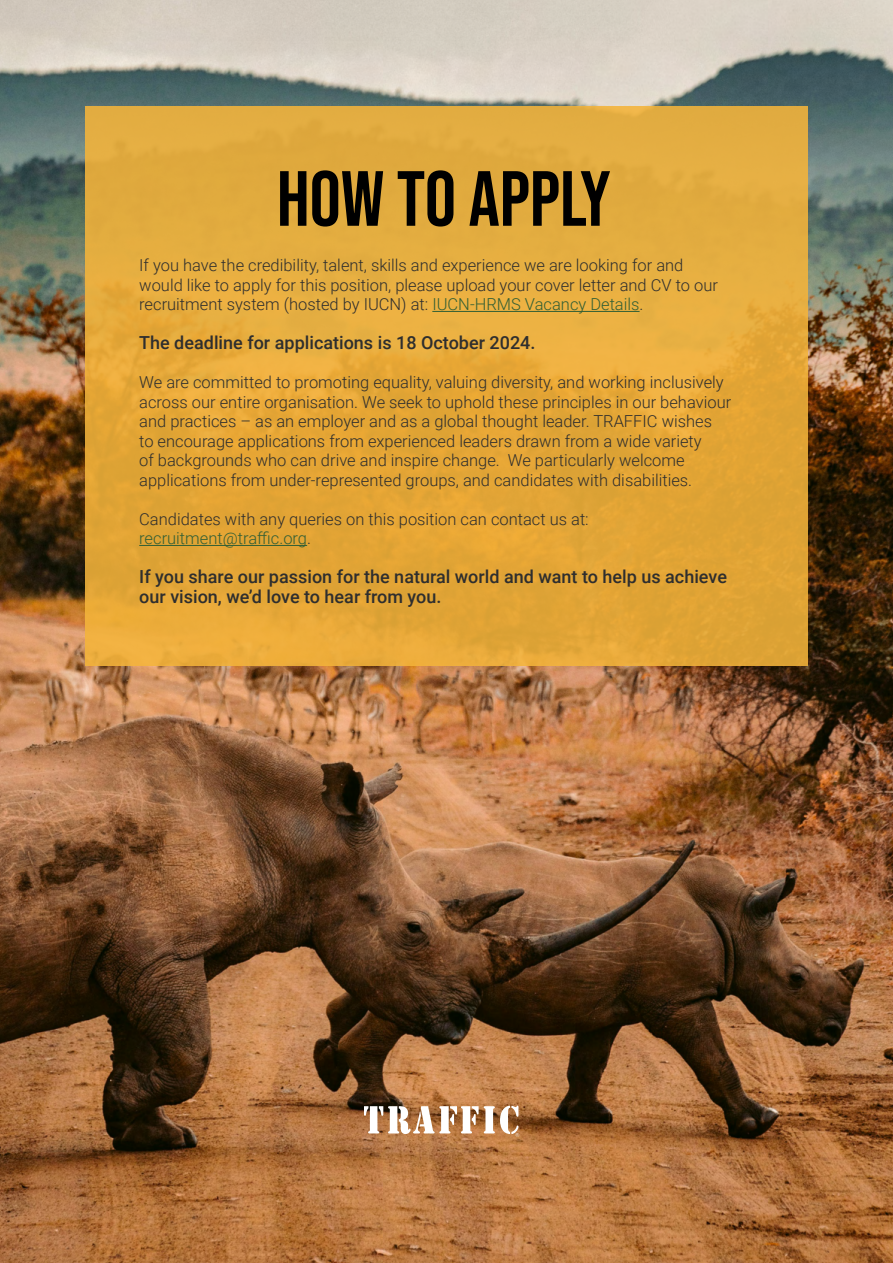
<style>
.page{position:relative;width:893px;height:1263px;background:#fff}
.page>*{position:absolute;margin:0;border:0;box-sizing:border-box;transform-origin:0 0}
.t1{font:78px "Bebas Neue";color:#000}
.t2{font:500 18px/19.5px "Roboto";color:#2e2e2e}
.t3{font:300 16.5px/19.5px "Roboto";color:#2e2e2e}
.s1{color:#325f34}
</style>
<div class="page">
<img style="left:0;top:0;width:893px;height:1263px">
<div style="left:85px;top:106px;width:723px;height:559px;background:#e3a93b"></div>
<hr style="left:432px;top:311px;width:208px;height:1px;background:#325f34">
<hr style="left:139px;top:545px;width:168px;height:1px;background:#325f34">
<svg style="left:364px;top:1106px;width:155px;height:31px"></svg>
<p class="t1" style="left:277px;top:155px;width:335px">HOW TO APPLY</p>
<p class="t3" style="left:139px;top:255px;width:580px">If you have the credibility, talent, skills and experience we are looking for and would like to apply for this position, please upload your cover letter and CV to our recruitment system (hosted by IUCN) at: <span class="s1">IUCN-HRMS Vacancy Details</span>.</p>
<p class="t2" style="left:139px;top:332px;width:398px">The deadline for applications is 18 October 2024.</p>
<p class="t3" style="left:139px;top:372px;width:593px">We are committed to promoting equality, valuing diversity, and working inclusively across our entire organisation. We seek to uphold these principles in our behaviour and practices – as an employer and as a global thought leader. TRAFFIC wishes<br>to encourage applications from experienced leaders drawn from a wide variety<br>of backgrounds who can drive and inspire change. We particularly welcome applications from under-represented groups, and candidates with disabilities.</p>
<p class="t3" style="left:139px;top:508px;width:451px">Candidates with any queries on this position can contact us at: <span class="s1">recruitment@traffic.org</span>.</p>
<p class="t2" style="left:139px;top:566px;width:589px">If you share our passion for the natural world and want to help us achieve our vision, we’d love to hear from you.</p>
</div>
